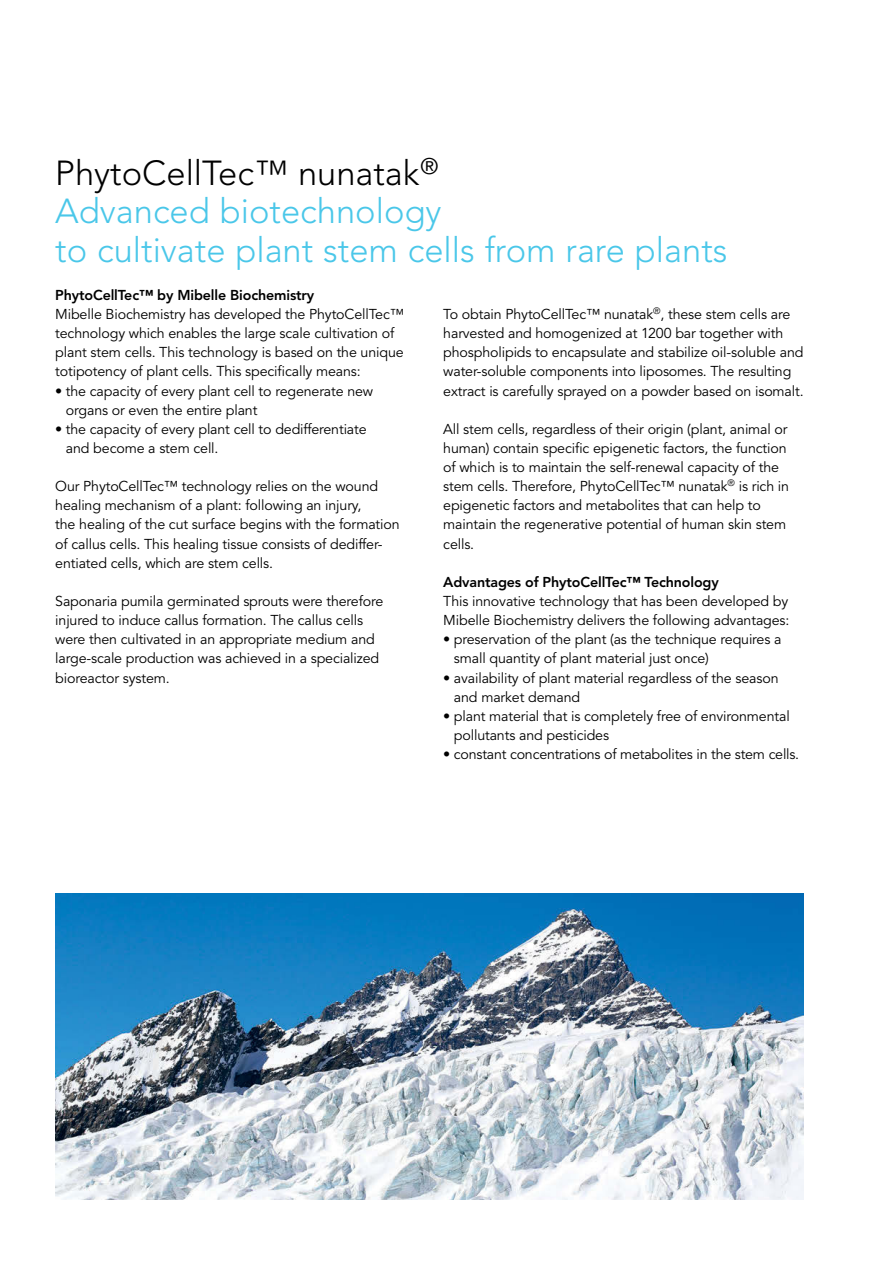
<style>
.page{position:relative;width:893px;height:1263px;background:#fff}
.page>*{position:absolute;margin:0;border:0;box-sizing:border-box;transform-origin:0 0}
.t1{font:300 34.5px/38.2px "Avenir LT Std";color:#4ac7e9}
.t2{font:14.25px/19.2px "Avenir LT Std";letter-spacing:-.01em;color:#000}
.t3{font:800 14.25px "Avenir LT Std";letter-spacing:-.01em;color:#000}
.s1{color:#000}
</style>
<div class="page">
<img style="left:55px;top:893px;width:749px;height:306px">
<h1 class="t1" style="left:55px;top:154px;width:674px"><span class="s1">PhytoCellTec™ nunatak</span><sup>®<br></sup>Advanced biotechnology<br>to cultivate plant stem cells from rare plants</h1>
<p class="t3" style="left:55px;top:286px;width:261px">PhytoCellTec™ by Mibelle Biochemistry</p>
<p class="t2" style="left:55px;top:305px;width:350px">Mibelle Biochemistry has developed the PhytoCellTec™ technology which enables the large scale cultivation of plant stem cells. This technology is based on the unique totipotency of plant cells. This specifically means:</p>
<p class="t2" style="left:66px;top:381px;width:309px;text-indent:-11px">• the capacity of every plant cell to regenerate new organs or even the entire plant</p>
<p class="t2" style="left:66px;top:420px;width:302px;text-indent:-11px">• the capacity of every plant cell to dedifferentiate and become a stem cell.</p>
<p class="t2" style="left:55px;top:477px;width:346px">Our PhytoCellTec™ technology relies on the wound healing mechanism of a plant: following an injury,<br>the healing of the cut surface begins with the formation of callus cells. This healing tissue consists of dediffer&shy;entiated cells, which are stem cells.</p>
<p class="t2" style="left:55px;top:592px;width:330px">Saponaria pumila germinated sprouts were therefore injured to induce callus formation. The callus cells were then cultivated in an appropriate medium and large-scale production was achieved in a specialized bioreactor system.</p>
<p class="t2" style="left:443px;top:305px;width:362px">To obtain PhytoCellTec™ nunatak<sup>®</sup>, these stem cells are harvested and homogenized at 1200 bar together with phospholipids to encapsulate and stabilize oil-soluble and water-soluble components into liposomes. The resulting extract is carefully sprayed on a powder based on isomalt.</p>
<p class="t2" style="left:443px;top:420px;width:347px">All stem cells, regardless of their origin (plant, animal or human) contain specific epigenetic factors, the function of which is to maintain the self-renewal capacity of the stem cells. Therefore, PhytoCellTec™ nunatak<sup>®</sup> is rich in epigenetic factors and metabolites that can help to maintain the regenerative potential of human skin stem cells.</p>
<p class="t3" style="left:443px;top:573px;width:277px">Advantages of PhytoCellTec™ Technology</p>
<p class="t2" style="left:443px;top:592px;width:348px">This innovative technology that has been developed by<br>Mibelle Biochemistry delivers the following advantages:</p>
<p class="t2" style="left:454px;top:630px;width:329px;text-indent:-11px">• preservation of the plant (as the technique requires a small quantity of plant material just once)</p>
<p class="t2" style="left:454px;top:668px;width:326px;text-indent:-11px">• availability of plant material regardless of the season and market demand</p>
<p class="t2" style="left:454px;top:707px;width:337px;text-indent:-11px">• plant material that is completely free of environmental pollutants and pesticides</p>
<p class="t2" style="left:443px;top:745px;width:357px">• constant concentrations of metabolites in the stem cells.</p>
</div>
